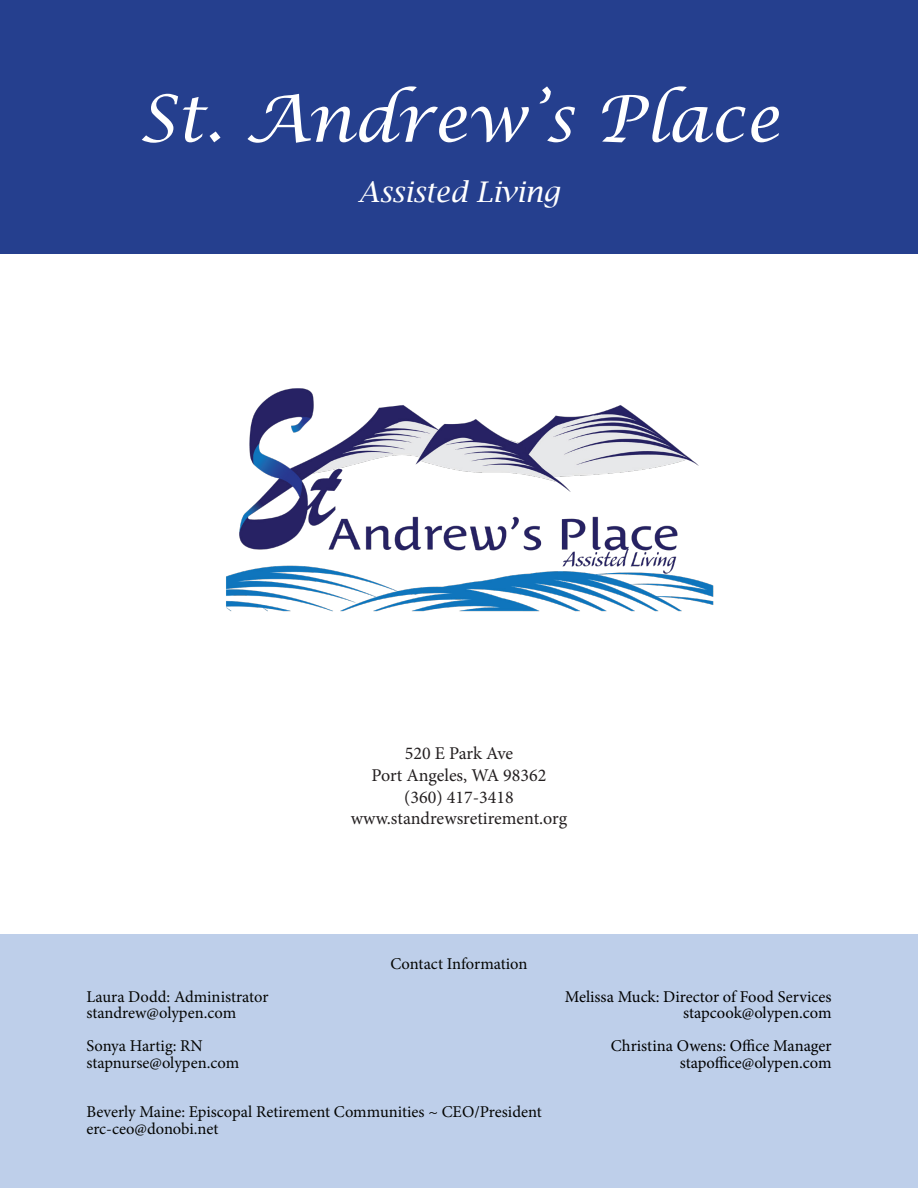
<style>
.page{position:relative;width:918px;height:1188px;background:#fff}
.page>*{position:absolute;margin:0;border:0;box-sizing:border-box;transform-origin:0 0}
.t1{font:italic 64.5px "Lucida Calligraphy";color:#fff}
.t2{font:italic 28.5px "Lucida Bright";color:#fff}
.t3{font:18px "Minion Pro";color:#231f20}
.t4{font:16.5px/16.5px "Minion Pro";color:#040503}
.t5{font:16.5px/16.5px "Minion Pro";color:#000;text-align:right}
</style>
<div class="page">
<div style="left:0;top:0;width:918px;height:254px;background:#253f8e"></div>
<div style="left:0;top:934px;width:918px;height:254px;background:#becfea"></div>
<img style="left:226px;top:388px;width:488px;height:224px">
<p class="t1" style="left:138px;top:80px;width:643px">St. Andrew’s Place</p>
<p class="t2" style="left:358px;top:175px;width:203px">Assisted Living</p>
<p class="t3" style="left:405px;top:742px;width:110px">520 E Park Ave</p>
<p class="t3" style="left:372px;top:763px;width:176px">Port Angeles, WA 98362</p>
<p class="t3" style="left:404px;top:785px;width:111px">(360) 417-3418</p>
<p class="t3" style="left:351px;top:806px;width:218px">www.standrewsretirement.org</p>
<p class="t4" style="left:390px;top:956px;width:139px">Contact Information</p>
<p class="t4" style="left:86px;top:989px;width:184px">Laura Dodd: Administrator standrew@olypen.com</p>
<p class="t4" style="left:86px;top:1038px;width:118px">Sonya Hartig: RN</p>
<p class="t4" style="left:86px;top:1055px;width:154px">stapnurse@olypen.com</p>
<p class="t4" style="left:86px;top:1104px;width:457px">Beverly Maine: Episcopal Retirement Communities ~ CEO/President</p>
<p class="t4" style="left:86px;top:1121px;width:134px">erc-ceo@donobi.net</p>
<p class="t5" style="left:565px;top:989px;width:268px">Melissa Muck: Director of Food Services stapcook@olypen.com</p>
<p class="t5" style="left:611px;top:1038px;width:222px">Christina Owens: Office Manager</p>
<p class="t5" style="left:680px;top:1055px;width:153px">stapoffice@olypen.com</p>
</div>
